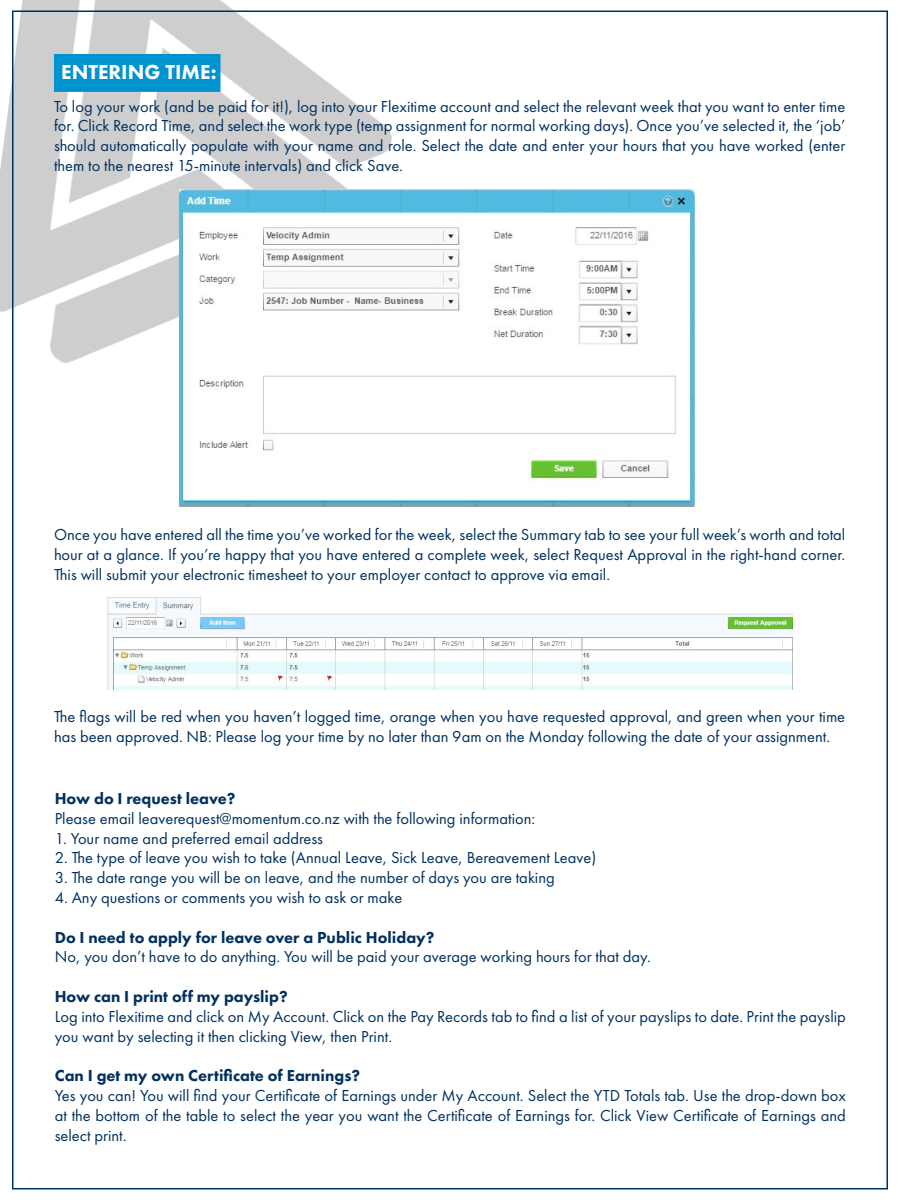
<style>
.page{position:relative;width:900px;height:1200px;background:#fff}
.page>*{position:absolute;margin:0;border:0;box-sizing:border-box;transform-origin:0 0}
.t1{font:800 21px "Futura PT";color:#fff}
.t2{font:16.5px/19.8px "Futura PT";color:#00305e;text-align:justify}
.t3{font:800 16.5px "Futura PT";color:#00305e}
</style>
<div class="page">
<img style="left:0;top:0;width:392px;height:401px">
<div style="left:54px;top:54px;width:166px;height:38px;background:#0093d0;border:2px solid #0093d0"></div>
<img style="left:180px;top:189px;width:515px;height:317px">
<img style="left:107px;top:597px;width:686px;height:92px">
<p class="t1" style="left:61px;top:59px;width:157px">ENTERING TIME:</p>
<p class="t2" style="left:54px;top:96px;width:793px">To log your work (and be paid for it!), log into your Flexitime account and select the relevant week that you want to enter time for. Click Record Time, and select the work type (temp assignment for normal working days). Once you’ve selected it, the ‘job’ should automatically populate with your name and role. Select the date and enter your hours that you have worked (enter them to the nearest 15-minute intervals) and click Save.</p>
<p class="t2" style="left:54px;top:525px;width:793px">Once you have entered all the time you’ve worked for the week, select the Summary tab to see your full week’s worth and total hour at a glance. If you’re happy that you have entered a complete week, select Request Approval in the right-hand corner.<br>This will submit your electronic timesheet to your employer contact to approve via email.</p>
<p class="t2" style="left:54px;top:706px;width:793px">The flags will be red when you haven’t logged time, orange when you have requested approval, and green when your time has been approved. NB: Please log your time by no later than 9am on the Monday following the date of your assignment.</p>
<p class="t3" style="left:55px;top:788px;width:182px">How do I request leave?</p>
<p class="t2" style="left:55px;top:808px;width:482px">Please email leaverequest@momentum.co.nz with the following information:</p>
<p class="t2" style="left:55px;top:828px;width:270px">1. Your name and preferred email address</p>
<p class="t2" style="left:55px;top:848px;width:543px">2. The type of leave you wish to take (Annual Leave, Sick Leave, Bereavement Leave)</p>
<p class="t2" style="left:55px;top:868px;width:502px">3. The date range you will be on leave, and the number of days you are taking</p>
<p class="t2" style="left:55px;top:888px;width:349px">4. Any questions or comments you wish to ask or make</p>
<p class="t3" style="left:55px;top:927px;width:381px">Do I need to apply for leave over a Public Holiday?</p>
<p class="t2" style="left:55px;top:947px;width:598px">No, you don’t have to do anything. You will be paid your average working hours for that day.</p>
<p class="t3" style="left:55px;top:986px;width:234px">How can I print off my payslip?</p>
<p class="t2" style="left:55px;top:1006px;width:793px">Log into Flexitime and click on My Account. Click on the Pay Records tab to find a list of your payslips to date. Print the payslip you want by selecting it then clicking View, then Print.</p>
<p class="t3" style="left:55px;top:1065px;width:307px">Can I get my own Certificate of Earnings?</p>
<p class="t2" style="left:55px;top:1086px;width:793px">Yes you can! You will find your Certificate of Earnings under My Account. Select the YTD Totals tab. Use the drop-down box at the bottom of the table to select the year you want the Certificate of Earnings for. Click View Certificate of Earnings and select print.</p>
</div>
